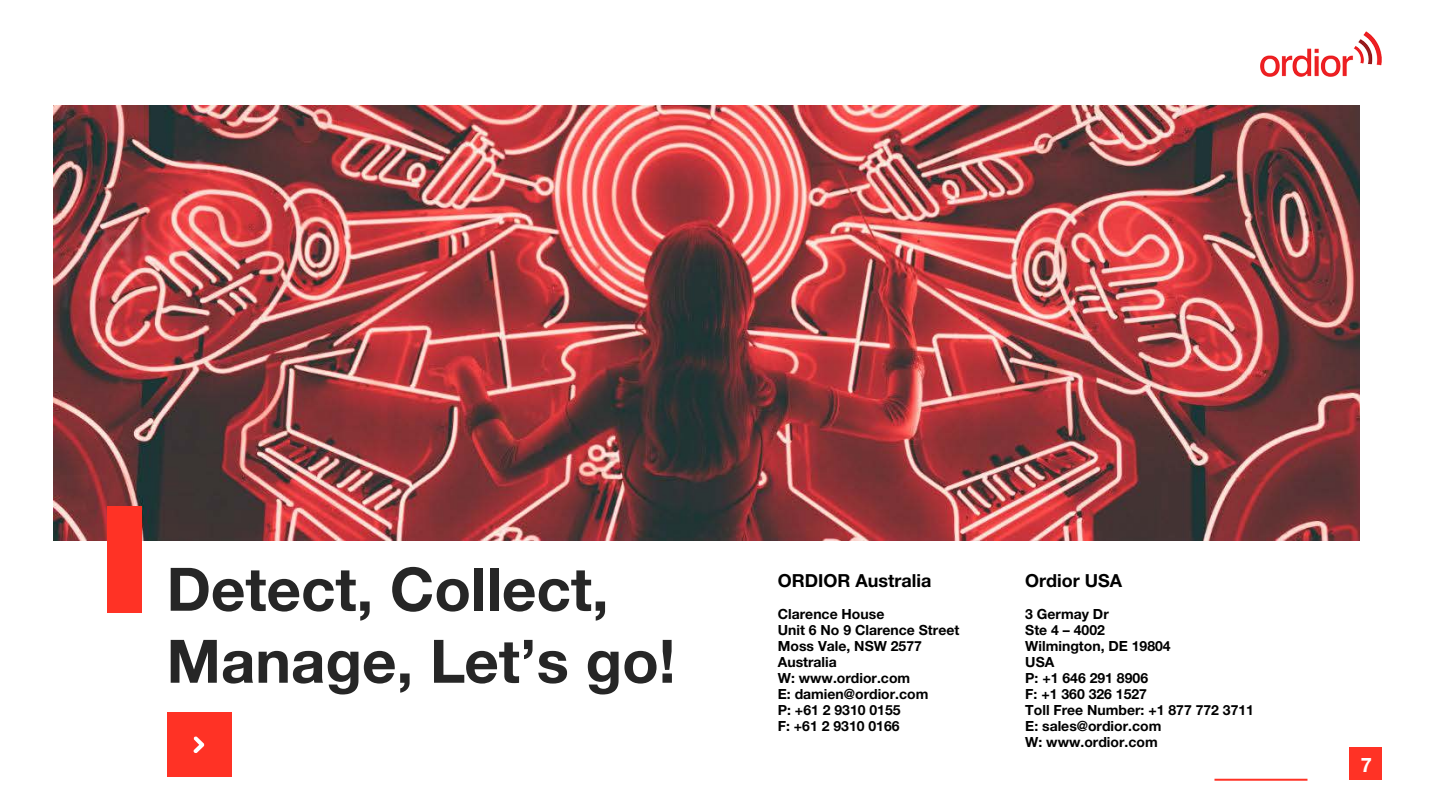
<style>
.page{position:relative;width:1440px;height:810px;background:#fff}
.page>*{position:absolute;margin:0;border:0;box-sizing:border-box;transform-origin:0 0}
.t1{font:60px/72px "Helvetica Neue LT 75 Bd";color:#262626}
.t2{font:20px "Helvetica Neue LT 75 Bd";color:#fff}
.t3{font:18px "Helvetica Neue LT 75 Bd";color:#000}
.t4{font:14px/16px "Helvetica Neue LT 75 Bd";color:#000}
</style>
<div class="page">
<hr style="left:1214px;top:779px;width:93px;height:2px;background:#ff3225">
<img style="left:1261px;top:31px;width:120px;height:45px">
<img style="left:54px;top:105px;width:1305px;height:435px">
<div style="left:107px;top:506px;width:35px;height:107px;background:#ff3225"></div>
<div style="left:167px;top:712px;width:65px;height:65px;background:#ff3225"></div>
<svg style="left:194px;top:736px;width:10px;height:17px"></svg>
<div style="left:1349px;top:747px;width:32px;height:33px;background:#ff3225"></div>
<h1 class="t1" style="left:167px;top:552px;width:510px">Detect, Collect,<br>Manage, Let’s go!</h1>
<p class="t3" style="left:778px;top:569px;width:155px">ORDIOR Australia</p>
<p class="t4" style="left:778px;top:605px;width:183px">Clarence House<br>Unit 6 No 9 Clarence Street<br>Moss Vale, NSW 2577<br>Australia<br>W: www.ordior.com<br>E: damien@ordior.com<br>P: +61 2 9310 0155<br>F: +61 2 9310 0166</p>
<p class="t3" style="left:1025px;top:569px;width:99px">Ordior USA</p>
<p class="t4" style="left:1025px;top:605px;width:230px">3 Germay Dr<br>Ste 4 – 4002<br>Wilmington, DE 19804<br>USA<br>P: +1 646 291 8906<br>F: +1 360 326 1527<br>Toll Free Number: +1 877 772 3711<br>E: sales@ordior.com<br>W: www.ordior.com</p>
<h2 class="t2" style="left:1361px;top:752px;width:13px">7</h2>
</div>
